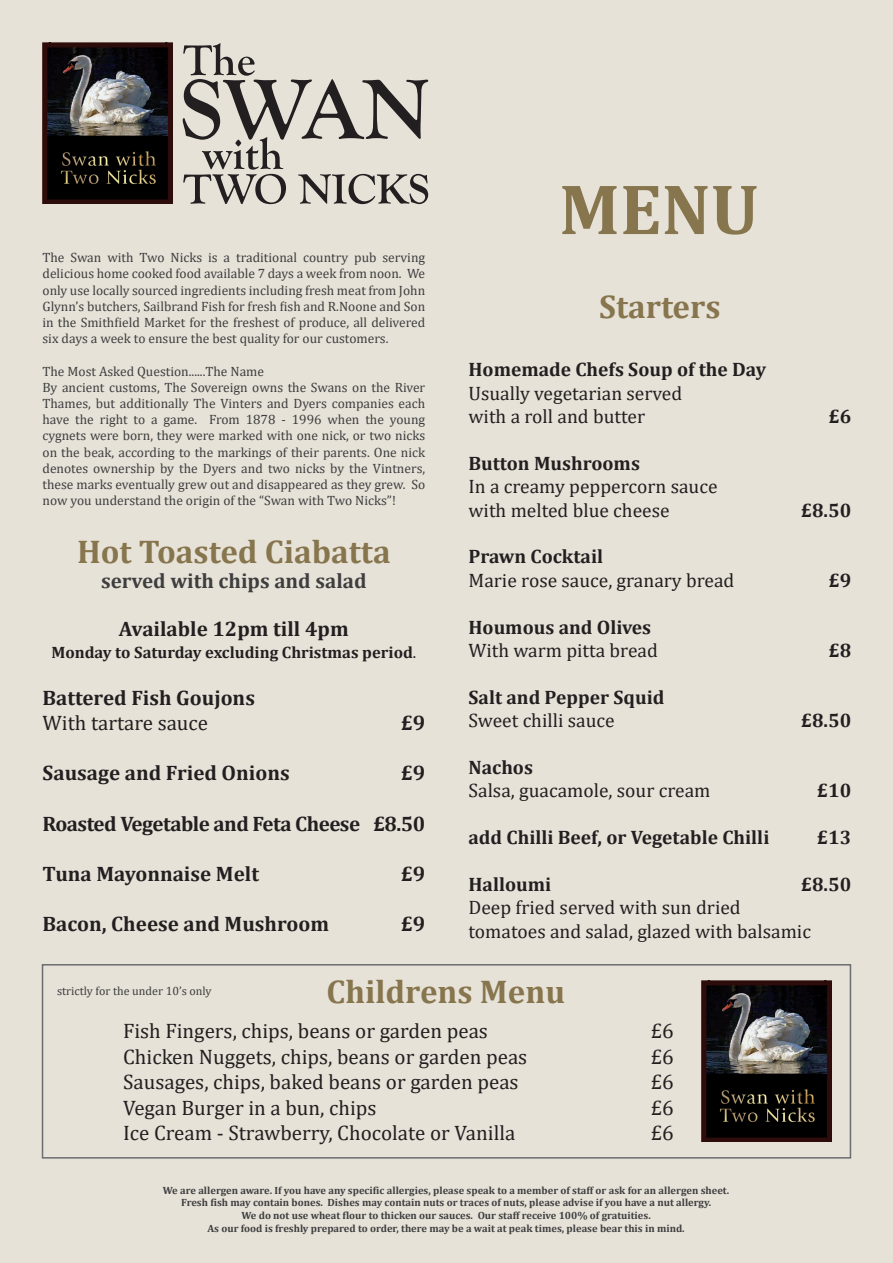
<style>
.page{position:relative;width:893px;height:1263px;background:#e7e2d8}
.page>*{position:absolute;margin:0;border:0;box-sizing:border-box;transform-origin:0 0}
.t1{font:700 72px "Cambria";color:#86754d}
.t2{font:700 33px "Cambria";color:#86754d}
.t3{font:21px "Cambria";color:#231f20}
.t4{font:700 21px "Cambria";color:#231f20}
.t5{font:700 21px "Cambria";letter-spacing:-.025em;color:#231f20}
.t6{font:700 21px "Cambria";color:#3e3e3f}
.t7{font:19.5px/23.4px "Cambria";color:#231f20}
.t8{font:700 19.5px "Cambria";color:#231f20}
.t9{font:700 16.5px "Cambria";color:#231f20}
.t10{font:13.5px/16.2px "Cambria";color:#3e3e3f;text-align:justify}
.t11{font:12px "Cambria";color:#3e3e3f}
.t12{font:700 10.5px/12.6px "Cambria";color:#3e3e3f;text-align:center}
.s1{font-weight:400}
</style>
<div class="page">
<svg style="left:183px;top:43px;width:245px;height:161px"></svg>
<img style="left:43px;top:43px;width:130px;height:160px">
<div style="left:42px;top:964px;width:809px;height:194px;border:2px solid #6c6d70"></div>
<img style="left:702px;top:981px;width:130px;height:161px">
<p class="t10" style="left:43px;top:249px;width:384px">The Swan with Two Nicks is a traditional country pub serving delicious home cooked food available 7 days a week from noon. We only use locally sourced ingredients including fresh meat from John Glynn’s butchers, Sailbrand Fish for fresh fish and R.Noone and Son in the Smithfield Market for the freshest of produce, all delivered six days a week to ensure the best quality for our customers.</p>
<p class="t10" style="left:43px;top:363px;width:384px;text-align:left">The Most Asked Question......The Name<br>By ancient customs, The Sovereign owns the Swans on the River Thames, but additionally The Vinters and Dyers companies each have the right to a game. From 1878 - 1996 when the young cygnets were born, they were marked with one nick, or two nicks on the beak, according to the markings of their parents. One nick denotes ownership by the Dyers and two nicks by the Vintners, these marks eventually grew out and disappeared as they grew. So now you understand the origin of the “Swan with Two Nicks”!</p>
<h2 class="t2" style="left:77px;top:529px;width:315px">Hot Toasted Ciabatta</h2>
<h3 class="t6" style="left:101px;top:566px;width:267px">served with chips and salad</h3>
<h3 class="t4" style="left:119px;top:614px;width:231px">Available 12pm till 4pm</h3>
<p class="t9" style="left:51px;top:640px;width:366px">Monday to Saturday excluding Christmas period<span class="s1">.</span></p>
<h3 class="t4" style="left:43px;top:682px;width:214px">Battered Fish Goujons</h3>
<h3 class="t3" style="left:43px;top:710px;width:167px">With tartare sauce</h3>
<h3 class="t4" style="left:401px;top:708px;width:26px">£9</h3>
<h3 class="t4" style="left:43px;top:758px;width:249px">Sausage and Fried Onions</h3>
<h3 class="t4" style="left:401px;top:758px;width:26px">£9</h3>
<h3 class="t5" style="left:43px;top:808px;width:384px">Roasted Vegetable and Feta Cheese £8.50</h3>
<h3 class="t4" style="left:43px;top:859px;width:218px">Tuna Mayonnaise Melt</h3>
<h3 class="t4" style="left:401px;top:859px;width:26px">£9</h3>
<h3 class="t4" style="left:43px;top:909px;width:288px">Bacon, Cheese and Mushroom</h3>
<h3 class="t4" style="left:401px;top:909px;width:26px">£9</h3>
<h1 class="t1" style="left:559px;top:159px;width:202px">MENU</h1>
<h2 class="t2" style="left:599px;top:283px;width:123px">Starters</h2>
<h3 class="t8" style="left:468px;top:356px;width:299px">Homemade Chefs Soup of the Day</h3>
<h3 class="t7" style="left:468px;top:381px;width:215px">Usually vegetarian served with a roll and butter</h3>
<h3 class="t8" style="left:468px;top:449px;width:173px">Button Mushrooms</h3>
<h3 class="t7" style="left:468px;top:475px;width:251px">In a creamy peppercorn sauce with melted blue cheese</h3>
<h3 class="t8" style="left:829px;top:402px;width:24px">£6</h3>
<h3 class="t8" style="left:801px;top:496px;width:51px">£8.50</h3>
<h3 class="t8" style="left:468px;top:543px;width:136px">Prawn Cocktail</h3>
<h3 class="t7" style="left:468px;top:568px;width:267px">Marie rose sauce, granary bread</h3>
<h3 class="t8" style="left:829px;top:566px;width:24px">£9</h3>
<h3 class="t8" style="left:468px;top:613px;width:184px">Houmous and Olives</h3>
<h3 class="t7" style="left:468px;top:638px;width:191px">With warm pitta bread</h3>
<h3 class="t8" style="left:829px;top:636px;width:24px">£8</h3>
<h3 class="t8" style="left:468px;top:683px;width:197px">Salt and Pepper Squid</h3>
<h3 class="t7" style="left:468px;top:709px;width:148px">Sweet chilli sauce</h3>
<h3 class="t8" style="left:801px;top:707px;width:51px">£8.50</h3>
<h3 class="t8" style="left:468px;top:753px;width:66px">Nachos</h3>
<h3 class="t7" style="left:468px;top:779px;width:243px">Salsa, guacamole, sour cream</h3>
<h3 class="t8" style="left:817px;top:777px;width:35px">£10</h3>
<h3 class="t8" style="left:468px;top:824px;width:302px">add Chilli Beef, or Vegetable Chilli</h3>
<h3 class="t8" style="left:817px;top:824px;width:35px">£13</h3>
<h3 class="t8" style="left:468px;top:870px;width:84px">Halloumi</h3>
<h3 class="t8" style="left:801px;top:870px;width:51px">£8.50</h3>
<h3 class="t7" style="left:468px;top:896px;width:344px">Deep fried served with sun dried tomatoes and salad, glazed with balsamic</h3>
<h2 class="t2" style="left:326px;top:968px;width:240px">Childrens Menu</h2>
<h3 class="t3" style="left:123px;top:1019px;width:366px">Fish Fingers, chips, beans or garden peas</h3>
<h3 class="t3" style="left:651px;top:1019px;width:24px">£6</h3>
<h3 class="t3" style="left:123px;top:1044px;width:406px">Chicken Nuggets, chips, beans or garden peas</h3>
<h3 class="t3" style="left:651px;top:1044px;width:24px">£6</h3>
<h3 class="t3" style="left:123px;top:1070px;width:397px">Sausages, chips, baked beans or garden peas</h3>
<h3 class="t3" style="left:651px;top:1070px;width:24px">£6</h3>
<h3 class="t3" style="left:123px;top:1095px;width:255px">Vegan Burger in a bun, chips</h3>
<h3 class="t3" style="left:651px;top:1095px;width:24px">£6</h3>
<h3 class="t3" style="left:123px;top:1121px;width:394px">Ice Cream - Strawberry, Chocolate or Vanilla</h3>
<h3 class="t3" style="left:651px;top:1121px;width:24px">£6</h3>
<p class="t11" style="left:57px;top:984px;width:156px">strictly for the under 10’s only</p>
<p class="t12" style="left:163px;top:1183px;width:568px">We are allergen aware. If you have any specific allergies, please speak to a member of staff or ask for an allergen sheet.<br>Fresh fish may contain bones. Dishes may contain nuts or traces of nuts, please advise if you have a nut allergy.<br>We do not use wheat flour to thicken our sauces. Our staff receive 100% of gratuities.<br>As our food is freshly prepared to order, there may be a wait at peak times, please bear this in mind.</p>
</div>
